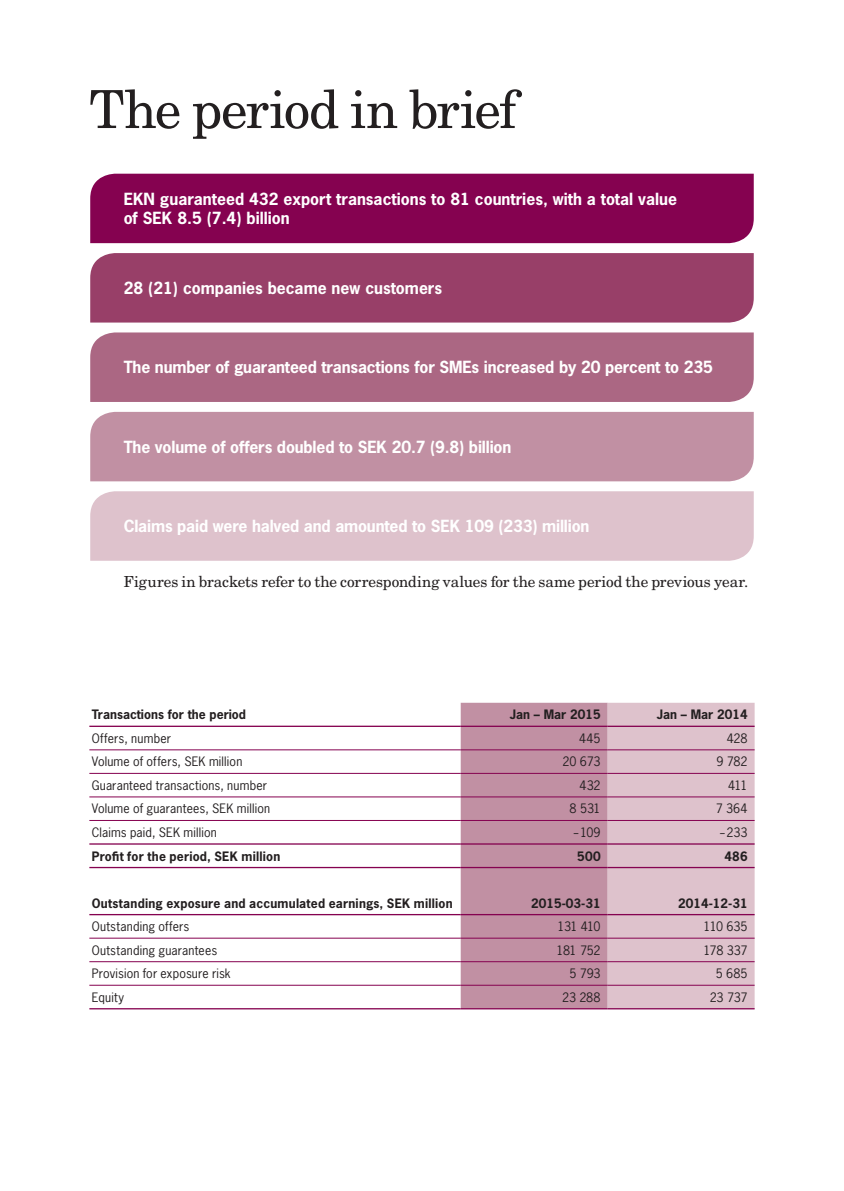
<style>
.page{position:relative;width:844px;height:1191px;background:#fff}
.page>*{position:absolute;margin:0;border:0;box-sizing:border-box;transform-origin:0 0}
.Rubrik{font:52.5px "New Century Schlbk LT Std";letter-spacing:-.025em;color:#231f20}
.t1{font:700 15.75px/19.2px "News Gothic Std";letter-spacing:-.01em;color:#fff}
.Brödtext_8_7_12{font:15.22px "New Century Schlbk LT Std";color:#231f20}
.Tabell_7_9_vänster{font:12.25px "News Gothic Std";letter-spacing:.015em;color:#231f20}
.Tabell_7_9_vänster-2{font:700 12.25px "News Gothic Std";letter-spacing:.02em;color:#231f20}
.Tabell_7_9_högerst{font:12.25px "News Gothic Std";letter-spacing:-.015em;color:#231f20}
.Table_heading{font:700 12.25px "News Gothic Std";color:#231f20}
.Tabell_7_9_högerst-2{font:12.25px "News Gothic Std";letter-spacing:-.015em;color:#231f20;scale:.75 1}
.Tabell_7_9_högerst-3{font:700 12.25px "News Gothic Std";letter-spacing:.015em;color:#231f20}
</style>
<div class="page">
<div style="left:90px;top:412px;width:663px;height:69px;background:#c190a3"></div>
<div style="left:90px;top:491px;width:663px;height:70px;background:#dec2cc"></div>
<div style="left:90px;top:174px;width:663px;height:69px;background:#850250"></div>
<div style="left:90px;top:253px;width:663px;height:69px;background:#983f68"></div>
<div style="left:90px;top:332px;width:663px;height:70px;background:#ab6783"></div>
<div style="left:460px;top:703px;width:147px;height:305px;background:#c190a3"></div>
<div style="left:607px;top:703px;width:147px;height:305px;background:#dec2cc"></div>
<hr style="left:89px;top:725px;width:371px;height:2px;background:#850250">
<hr style="left:460px;top:725px;width:147px;height:2px;background:#850250">
<hr style="left:607px;top:725px;width:147px;height:2px;background:#850250">
<hr style="left:89px;top:867px;width:371px;height:1px;background:#850250">
<hr style="left:460px;top:867px;width:147px;height:1px;background:#850250">
<hr style="left:607px;top:867px;width:147px;height:1px;background:#850250">
<hr style="left:89px;top:749px;width:371px;height:1px;background:#850250">
<hr style="left:460px;top:749px;width:147px;height:1px;background:#850250">
<hr style="left:607px;top:749px;width:147px;height:1px;background:#850250">
<hr style="left:89px;top:773px;width:371px;height:1px;background:#850250">
<hr style="left:460px;top:773px;width:147px;height:1px;background:#850250">
<hr style="left:607px;top:773px;width:147px;height:1px;background:#850250">
<hr style="left:89px;top:796px;width:371px;height:1px;background:#850250">
<hr style="left:460px;top:796px;width:147px;height:1px;background:#850250">
<hr style="left:607px;top:796px;width:147px;height:1px;background:#850250">
<hr style="left:89px;top:820px;width:371px;height:1px;background:#850250">
<hr style="left:460px;top:820px;width:147px;height:1px;background:#850250">
<hr style="left:607px;top:820px;width:147px;height:1px;background:#850250">
<hr style="left:89px;top:843px;width:371px;height:1px;background:#850250">
<hr style="left:460px;top:843px;width:147px;height:1px;background:#850250">
<hr style="left:607px;top:843px;width:147px;height:1px;background:#850250">
<hr style="left:89px;top:914px;width:371px;height:1px;background:#850250">
<hr style="left:460px;top:914px;width:147px;height:1px;background:#850250">
<hr style="left:607px;top:914px;width:147px;height:1px;background:#850250">
<hr style="left:89px;top:938px;width:371px;height:1px;background:#850250">
<hr style="left:460px;top:938px;width:147px;height:1px;background:#850250">
<hr style="left:607px;top:938px;width:147px;height:1px;background:#850250">
<hr style="left:89px;top:961px;width:371px;height:1px;background:#850250">
<hr style="left:460px;top:961px;width:147px;height:1px;background:#850250">
<hr style="left:607px;top:961px;width:147px;height:1px;background:#850250">
<hr style="left:89px;top:985px;width:371px;height:1px;background:#850250">
<hr style="left:89px;top:1008px;width:371px;height:1px;background:#850250">
<hr style="left:460px;top:985px;width:147px;height:1px;background:#850250">
<hr style="left:460px;top:1008px;width:147px;height:1px;background:#850250">
<hr style="left:607px;top:985px;width:147px;height:1px;background:#850250">
<hr style="left:607px;top:1008px;width:147px;height:1px;background:#850250">
<p class="Rubrik" style="left:89px;top:77px;width:428px">The period in brief</p>
<p class="t1" style="left:124px;top:189px;width:554px">EKN guaranteed 432 export transactions to 81 countries, with a total value of SEK 8.5 (7.4) billion</p>
<p class="t1" style="left:124px;top:278px;width:320px">28 (21) companies became new customers</p>
<p class="t1" style="left:124px;top:357px;width:590px">The number of guaranteed transactions for SMEs increased by 20 percent to 235</p>
<p class="t1" style="left:124px;top:437px;width:389px">The volume of offers doubled to SEK 20.7 (9.8) billion</p>
<p class="t1" style="left:124px;top:516px;width:467px">Claims paid were halved and amounted to SEK 109 (233) million</p>
<p class="Brödtext_8_7_12" style="left:124px;top:572px;width:626px">Figures in brackets refer to the corresponding values for the same period the previous year.</p>
<p class="Table_heading" style="left:92px;top:706px;width:156px">Transactions for the period</p>
<p class="Table_heading" style="left:509px;top:706px;width:92px">Jan – Mar 2015</p>
<p class="Table_heading" style="left:656px;top:706px;width:92px">Jan – Mar 2014</p>
<p class="Tabell_7_9_vänster" style="left:92px;top:730px;width:81px">Offers, number</p>
<p class="Tabell_7_9_högerst" style="left:579px;top:730px;width:23px">445</p>
<p class="Tabell_7_9_högerst" style="left:726px;top:730px;width:22px">428</p>
<p class="Tabell_7_9_vänster" style="left:92px;top:754px;width:152px">Volume of offers, SEK million</p>
<p class="Tabell_7_9_högerst" style="left:562px;top:754px;width:40px">20 673</p>
<p class="Tabell_7_9_högerst" style="left:716px;top:754px;width:33px">9 782</p>
<p class="Tabell_7_9_vänster" style="left:92px;top:777px;width:177px">Guaranteed transactions, number</p>
<p class="Tabell_7_9_högerst" style="left:579px;top:777px;width:22px">432</p>
<p class="Tabell_7_9_högerst" style="left:727px;top:777px;width:21px">411</p>
<p class="Tabell_7_9_vänster" style="left:92px;top:801px;width:180px">Volume of guarantees, SEK million</p>
<p class="Tabell_7_9_högerst" style="left:569px;top:801px;width:32px">8 531</p>
<p class="Tabell_7_9_högerst" style="left:715px;top:801px;width:33px">7 364</p>
<p class="Tabell_7_9_vänster" style="left:92px;top:824px;width:126px">Claims paid, SEK million</p>
<p class="Tabell_7_9_högerst-2" style="left:573px;top:824px;width:38px">−109</p>
<p class="Tabell_7_9_högerst-2" style="left:719px;top:824px;width:39px">−233</p>
<p class="Tabell_7_9_vänster-2" style="left:92px;top:847px;width:190px">Profit for the period, SEK million</p>
<p class="Tabell_7_9_högerst-3" style="left:577px;top:847px;width:25px">500</p>
<p class="Tabell_7_9_högerst-3" style="left:724px;top:847px;width:25px">486</p>
<p class="Tabell_7_9_vänster-2" style="left:92px;top:895px;width:362px">Outstanding exposure and accumulated earnings, SEK million</p>
<p class="Table_heading" style="left:531px;top:895px;width:71px">2015-03-31</p>
<p class="Table_heading" style="left:678px;top:895px;width:71px">2014-12-31</p>
<p class="Tabell_7_9_vänster" style="left:92px;top:918px;width:99px">Outstanding offers</p>
<p class="Tabell_7_9_högerst" style="left:557px;top:918px;width:45px">131 410</p>
<p class="Tabell_7_9_högerst" style="left:703px;top:918px;width:45px">110 635</p>
<p class="Tabell_7_9_vänster" style="left:92px;top:942px;width:127px">Outstanding guarantees</p>
<p class="Tabell_7_9_högerst" style="left:556px;top:942px;width:46px">181 752</p>
<p class="Tabell_7_9_högerst" style="left:703px;top:942px;width:46px">178 337</p>
<p class="Tabell_7_9_vänster" style="left:92px;top:965px;width:140px">Provision for exposure risk</p>
<p class="Tabell_7_9_högerst" style="left:569px;top:965px;width:33px">5 793</p>
<p class="Tabell_7_9_högerst" style="left:715px;top:965px;width:33px">5 685</p>
<p class="Tabell_7_9_vänster" style="left:92px;top:989px;width:34px">Equity</p>
<p class="Tabell_7_9_högerst" style="left:562px;top:989px;width:40px">23 288</p>
<p class="Tabell_7_9_högerst" style="left:709px;top:989px;width:39px">23 737</p>
</div>
